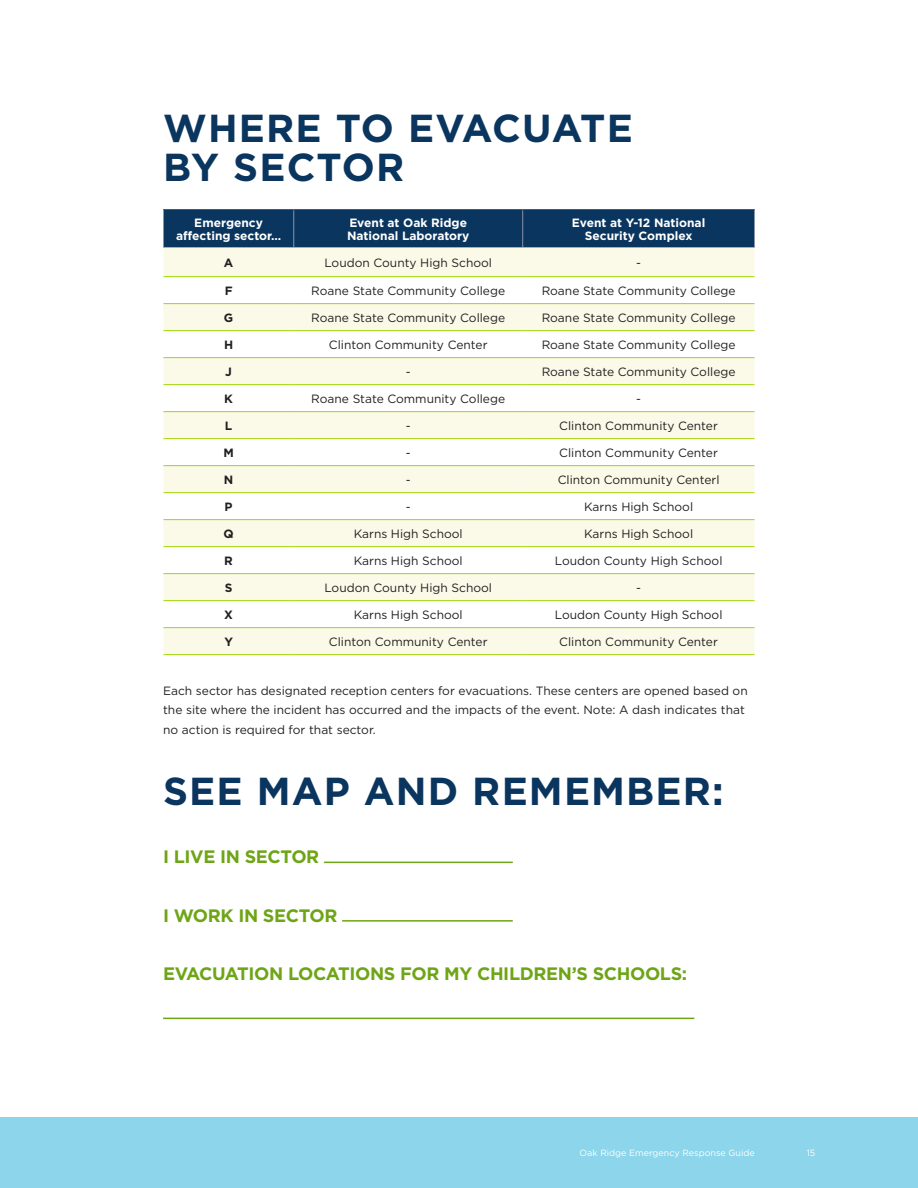
<style>
.page{position:relative;width:918px;height:1188px;background:#fff}
.page>*{position:absolute;margin:0;border:0;box-sizing:border-box;transform-origin:0 0}
.t1{font:700 39px/39px "Gotham";letter-spacing:.03em;color:#0a355e}
.t2{font:700 18px "Gotham";letter-spacing:-.02em;color:#6ea516}
.Table_Text{font:12px/19.5px "Gotham";color:#231f20}
.Table_Text-2{font:700 12px/13.5px "Gotham";color:#fff;text-align:center}
.Table_Text-3{font:700 12px "Gotham";color:#231f20}
.t3{font:9px "Gotham";color:#fff}
</style>
<div class="page">
<div style="left:164px;top:210px;width:590px;height:37px;background:#0a355e"></div>
<svg style="left:164px;top:248px;width:590px;height:406px;fill:#fbfae9"></svg>
<hr style="left:293px;top:210px;width:1px;height:37px;background:#8993ab">
<hr style="left:164px;top:276px;width:130px;height:1px;background:#a2d40a">
<hr style="left:294px;top:276px;width:229px;height:1px;background:#a2d40a">
<hr style="left:523px;top:276px;width:232px;height:1px;background:#a2d40a">
<hr style="left:164px;top:303px;width:130px;height:1px;background:#a2d40a">
<hr style="left:294px;top:303px;width:229px;height:1px;background:#a2d40a">
<hr style="left:523px;top:303px;width:232px;height:1px;background:#a2d40a">
<hr style="left:164px;top:330px;width:130px;height:1px;background:#a2d40a">
<hr style="left:294px;top:330px;width:229px;height:1px;background:#a2d40a">
<hr style="left:523px;top:330px;width:232px;height:1px;background:#a2d40a">
<hr style="left:164px;top:357px;width:130px;height:1px;background:#a2d40a">
<hr style="left:294px;top:357px;width:229px;height:1px;background:#a2d40a">
<hr style="left:523px;top:357px;width:232px;height:1px;background:#a2d40a">
<hr style="left:164px;top:384px;width:130px;height:1px;background:#a2d40a">
<hr style="left:294px;top:384px;width:229px;height:1px;background:#a2d40a">
<hr style="left:523px;top:384px;width:232px;height:1px;background:#a2d40a">
<hr style="left:164px;top:438px;width:130px;height:1px;background:#a2d40a">
<hr style="left:294px;top:438px;width:229px;height:1px;background:#a2d40a">
<hr style="left:523px;top:438px;width:232px;height:1px;background:#a2d40a">
<hr style="left:164px;top:465px;width:130px;height:1px;background:#a2d40a">
<hr style="left:294px;top:465px;width:229px;height:1px;background:#a2d40a">
<hr style="left:523px;top:465px;width:232px;height:1px;background:#a2d40a">
<hr style="left:164px;top:492px;width:130px;height:1px;background:#a2d40a">
<hr style="left:294px;top:492px;width:229px;height:1px;background:#a2d40a">
<hr style="left:523px;top:492px;width:232px;height:1px;background:#a2d40a">
<hr style="left:164px;top:519px;width:130px;height:1px;background:#a2d40a">
<hr style="left:294px;top:519px;width:229px;height:1px;background:#a2d40a">
<hr style="left:523px;top:519px;width:232px;height:1px;background:#a2d40a">
<hr style="left:164px;top:546px;width:130px;height:1px;background:#a2d40a">
<hr style="left:294px;top:546px;width:229px;height:1px;background:#a2d40a">
<hr style="left:523px;top:546px;width:232px;height:1px;background:#a2d40a">
<hr style="left:164px;top:573px;width:130px;height:1px;background:#a2d40a">
<hr style="left:294px;top:573px;width:229px;height:1px;background:#a2d40a">
<hr style="left:523px;top:573px;width:232px;height:1px;background:#a2d40a">
<hr style="left:164px;top:600px;width:130px;height:1px;background:#a2d40a">
<hr style="left:294px;top:600px;width:229px;height:1px;background:#a2d40a">
<hr style="left:523px;top:600px;width:232px;height:1px;background:#a2d40a">
<hr style="left:164px;top:627px;width:130px;height:1px;background:#a2d40a">
<hr style="left:294px;top:627px;width:229px;height:1px;background:#a2d40a">
<hr style="left:523px;top:627px;width:232px;height:1px;background:#a2d40a">
<hr style="left:522px;top:210px;width:1px;height:37px;background:#8993ab">
<hr style="left:164px;top:411px;width:130px;height:1px;background:#a2d40a">
<hr style="left:294px;top:411px;width:229px;height:1px;background:#a2d40a">
<hr style="left:523px;top:411px;width:232px;height:1px;background:#a2d40a">
<hr style="left:164px;top:654px;width:130px;height:1px;background:#a2d40a">
<hr style="left:294px;top:654px;width:229px;height:1px;background:#a2d40a">
<hr style="left:523px;top:654px;width:232px;height:1px;background:#a2d40a">
<hr style="left:163px;top:209px;width:131px;height:1px;background:#0a355e">
<hr style="left:294px;top:209px;width:229px;height:1px;background:#0a355e">
<hr style="left:523px;top:209px;width:232px;height:1px;background:#0a355e">
<hr style="left:163px;top:210px;width:1px;height:37px;background:#8993ab">
<hr style="left:754px;top:210px;width:1px;height:37px;background:#8993ab">
<hr style="left:163px;top:247px;width:131px;height:1px;background:#a2d40a">
<hr style="left:294px;top:247px;width:229px;height:1px;background:#a2d40a">
<hr style="left:523px;top:247px;width:232px;height:1px;background:#a2d40a">
<hr style="left:324px;top:862px;width:189px;height:1px;background:#6ea516">
<hr style="left:342px;top:920px;width:171px;height:2px;background:#6ea516">
<hr style="left:163px;top:1018px;width:531px;height:1px;background:#6ea516">
<div style="left:0;top:1117px;width:918px;height:71px;background:#8cd5eb"></div>
<h1 class="t1" style="left:163px;top:108px;width:471px">WHERE TO EVACUATE<br>BY SECTOR</h1>
<p class="Table_Text-2" style="left:176px;top:216px;width:107px">Emergency affecting sector…</p>
<p class="Table_Text-2" style="left:347px;top:216px;width:124px;text-align:left">Event at Oak Ridge<br>National Laboratory</p>
<p class="Table_Text-2" style="left:572px;top:216px;width:135px">Event at Y-12 National<br>Security Complex</p>
<p class="Table_Text-3" style="left:224px;top:255px;width:11px">A</p>
<p class="Table_Text" style="left:324px;top:253px;width:169px">Loudon County High School</p>
<p class="Table_Text" style="left:636px;top:253px;width:6px">-</p>
<p class="Table_Text-3" style="left:225px;top:283px;width:9px">F</p>
<p class="Table_Text" style="left:311px;top:281px;width:195px">Roane State Community College</p>
<p class="Table_Text" style="left:542px;top:281px;width:195px">Roane State Community College</p>
<p class="Table_Text-3" style="left:224px;top:310px;width:11px">G</p>
<p class="Table_Text" style="left:311px;top:308px;width:195px">Roane State Community College</p>
<p class="Table_Text" style="left:542px;top:308px;width:195px">Roane State Community College</p>
<p class="Table_Text-3" style="left:224px;top:337px;width:11px">H</p>
<p class="Table_Text" style="left:329px;top:335px;width:160px">Clinton Community Center</p>
<p class="Table_Text" style="left:542px;top:335px;width:195px">Roane State Community College</p>
<p class="Table_Text-3" style="left:225px;top:364px;width:8px">J</p>
<p class="Table_Text" style="left:406px;top:362px;width:6px">-</p>
<p class="Table_Text" style="left:542px;top:362px;width:195px">Roane State Community College</p>
<p class="Table_Text-3" style="left:224px;top:391px;width:10px">K</p>
<p class="Table_Text" style="left:311px;top:389px;width:195px">Roane State Community College</p>
<p class="Table_Text" style="left:636px;top:389px;width:6px">-</p>
<p class="Table_Text-3" style="left:225px;top:418px;width:9px">L</p>
<p class="Table_Text" style="left:406px;top:416px;width:6px">-</p>
<p class="Table_Text" style="left:559px;top:416px;width:160px">Clinton Community Center</p>
<p class="Table_Text-3" style="left:223px;top:445px;width:12px">M</p>
<p class="Table_Text" style="left:406px;top:443px;width:6px">-</p>
<p class="Table_Text" style="left:559px;top:443px;width:160px">Clinton Community Center</p>
<p class="Table_Text-3" style="left:224px;top:472px;width:11px">N</p>
<p class="Table_Text" style="left:406px;top:470px;width:6px">-</p>
<p class="Table_Text" style="left:558px;top:470px;width:163px">Clinton Community Centerl</p>
<p class="Table_Text-3" style="left:225px;top:499px;width:10px">P</p>
<p class="Table_Text" style="left:406px;top:497px;width:6px">-</p>
<p class="Table_Text" style="left:584px;top:497px;width:111px">Karns High School</p>
<p class="Table_Text-3" style="left:224px;top:526px;width:12px">Q</p>
<p class="Table_Text" style="left:354px;top:524px;width:111px">Karns High School</p>
<p class="Table_Text" style="left:584px;top:524px;width:111px">Karns High School</p>
<p class="Table_Text-3" style="left:224px;top:553px;width:10px">R</p>
<p class="Table_Text" style="left:354px;top:551px;width:111px">Karns High School</p>
<p class="Table_Text" style="left:555px;top:551px;width:169px">Loudon County High School</p>
<p class="Table_Text-3" style="left:225px;top:580px;width:9px">S</p>
<p class="Table_Text" style="left:324px;top:578px;width:169px">Loudon County High School</p>
<p class="Table_Text" style="left:636px;top:578px;width:6px">-</p>
<p class="Table_Text-3" style="left:224px;top:607px;width:10px">X</p>
<p class="Table_Text" style="left:354px;top:605px;width:111px">Karns High School</p>
<p class="Table_Text" style="left:555px;top:605px;width:169px">Loudon County High School</p>
<p class="Table_Text-3" style="left:224px;top:634px;width:10px">Y</p>
<p class="Table_Text" style="left:329px;top:632px;width:160px">Clinton Community Center</p>
<p class="Table_Text" style="left:559px;top:632px;width:160px">Clinton Community Center</p>
<p class="Table_Text" style="left:163px;top:681px;width:586px">Each sector has designated reception centers for evacuations. These centers are opened based on the site where the incident has occurred and the impacts of the event. Note: A dash indicates that no action is required for that sector.</p>
<h1 class="t1" style="left:163px;top:771px;width:562px">SEE MAP AND REMEMBER:</h1>
<h2 class="t2" style="left:163px;top:845px;width:158px">I LIVE IN SECTOR</h2>
<h2 class="t2" style="left:163px;top:903px;width:176px">I WORK IN SECTOR</h2>
<h2 class="t2" style="left:163px;top:962px;width:526px">EVACUATION LOCATIONS FOR MY CHILDREN’S SCHOOLS:</h2>
<p class="t3" style="left:580px;top:1147px;width:177px">Oak Ridge Emergency Response Guide</p>
<p class="t3" style="left:807px;top:1147px;width:10px">15</p>
</div>
